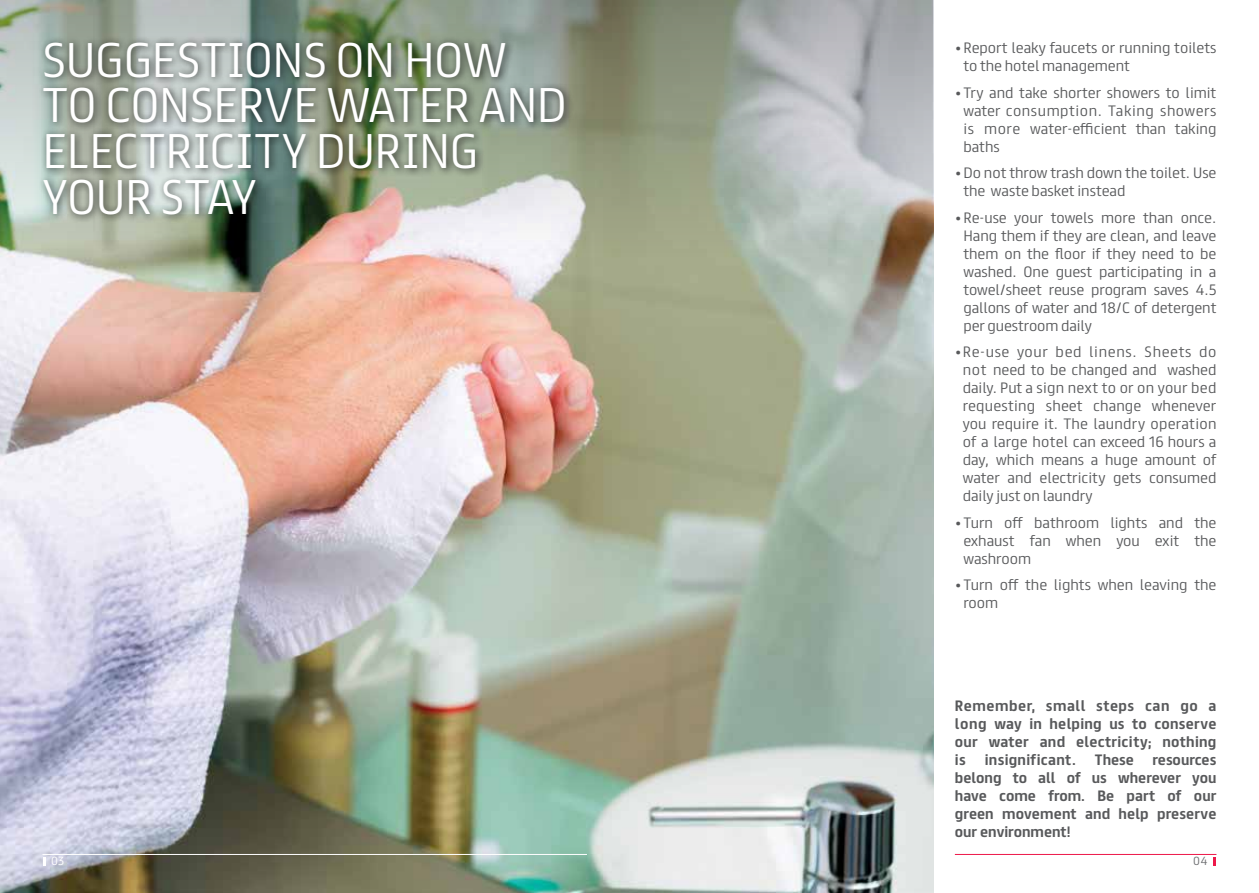
<style>
.page{position:relative;width:1259px;height:893px;background:#fff}
.page>*{position:absolute;margin:0;border:0;box-sizing:border-box;transform-origin:0 0}
.t1{font:300 43.5px/45.8px "FS Truman";letter-spacing:-.005em;color:#fff}
.t2{font:300 13.5px/18px "FS Truman";color:#58595b;text-align:justify}
.t3{font:700 13.5px/18px "FS Truman";letter-spacing:.015em;color:#58595b;text-align:justify}
.t4{font:300 10.65px "FS Truman";color:#fff}
.t5{font:300 10.65px "FS Truman";color:#6d6e71}
</style>
<div class="page">
<img style="left:0;top:319px;width:933px;height:574px">
<img style="left:0;top:0;width:933px;height:319px">
<div style="left:38px;top:36px;width:536px;height:188px;background:#000;opacity:.75"></div>
<svg style="left:1213px;top:857px;width:3px;height:8px"></svg>
<svg style="left:43px;top:857px;width:3px;height:8px"></svg>
<hr style="left:43px;top:854px;width:544px;height:1px;background:#fff">
<hr style="left:955px;top:854px;width:261px;height:1px;background:#ed1849">
<h1 class="t1" style="left:43px;top:33px;width:492px">SUGGESTIONS ON HOW<br>TO CONSERVE WATER AND<br>ELECTRICITY DUR</h1>
<h1 class="t1" style="left:402px;top:124px;width:78px">ING</h1>
<h1 class="t1" style="left:43px;top:170px;width:53px">YOUR</h1>
<h1 class="t1" style="left:161px;top:170px;width:97px">STAY</h1>
<p class="t2" style="left:963px;top:38px;width:255px;text-indent:-9px">• Report leaky faucets or running toilets to the hotel management</p>
<p class="t2" style="left:963px;top:82px;width:254px;text-indent:-9px">• Try and take shorter showers to limit water consumption. Taking showers is more water-efficient than taking baths</p>
<p class="t2" style="left:963px;top:163px;width:254px;text-indent:-9px">• D o not throw trash down the toilet. Use the waste basket instead</p>
<p class="t2" style="left:963px;top:207px;width:255px;text-indent:-9px">• Re-use your towels more than once.<br>Hang them if they are clean, and leave them on the floor if they need to be washed. One guest participating in a towel/sheet reuse program saves 4.5 gallons of water and 18/C of detergent per guestroom daily</p>
<p class="t2" style="left:962px;top:342px;width:255px;text-indent:-8px">• Re-use your bed linens. Sheets do not need to be changed and washed daily. Put a sign next to or on your bed requesting sheet change whenever you require it. The laundry operation of a large hotel can exceed 16 hours a day, which means a huge amount of water and electricity gets consumed daily just on laundry</p>
<p class="t2" style="left:963px;top:512px;width:255px;text-indent:-9px">• Turn off bathroom lights and the exhaust fan when you exit the washroom</p>
<p class="t2" style="left:963px;top:575px;width:254px;text-indent:-9px">• Turn off the lights when leaving the room</p>
<p class="t3" style="left:955px;top:696px;width:263px">Remember, small steps can go a long way in helping us to conserve our water and electricity; nothing is</p>
<p class="t3" style="left:985px;top:750px;width:92px">insignificant.</p>
<p class="t3" style="left:1095px;top:750px;width:41px">These</p>
<p class="t3" style="left:955px;top:750px;width:263px;text-indent:198px">resources belong to all of us wherever you have come from. Be part of our green movement and help preserve our environment!</p>
<p class="t4" style="left:51px;top:852px;width:15px">03</p>
<p class="t5" style="left:1193px;top:852px;width:16px">04</p>
</div>
